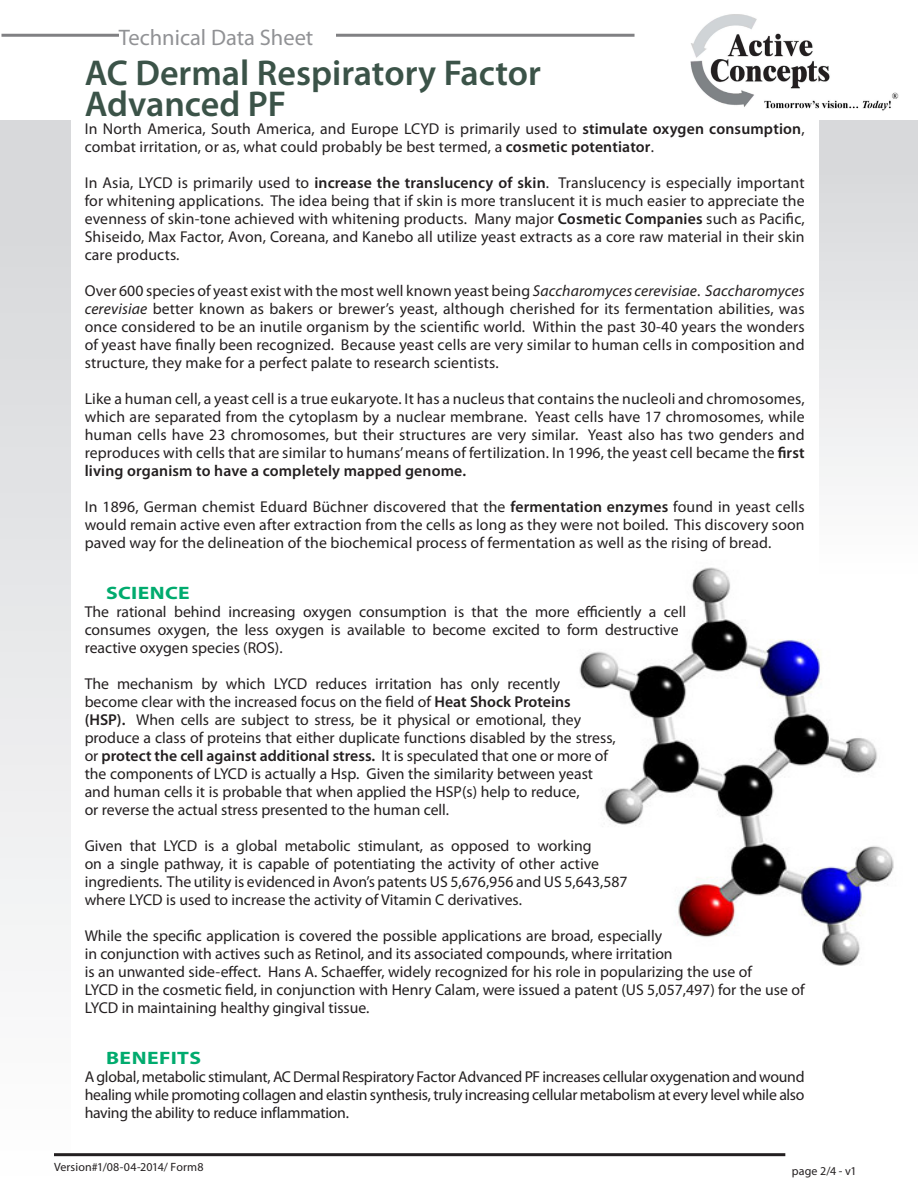
<style>
.page{position:relative;width:918px;height:1188px;background:#fff}
.page>*{position:absolute;margin:0;border:0;box-sizing:border-box;transform-origin:0 0}
.t1{font:600 36px/30.8px "Myriad Pro";color:#3b5348}
.t2{font:22.5px "Myriad Pro";color:#919295}
.t3{font:700 18px "Myriad Pro";letter-spacing:.02em;color:#00ab6e;scale:1.2 1}
.t4{font:15.75px/18px "Myriad Pro";color:#231f20}
.t5{font:12px "Myriad Pro";letter-spacing:.01em;color:#231f20}
.s1{font-weight:600}
.s2{font-style:italic}
</style>
<div class="page">
<img style="left:690px;top:14px;width:209px;height:97px">
<hr style="left:2px;top:34px;width:633px;height:3px;background:#808083">
<div style="left:119px;top:28px;width:217px;height:31px;background:#fff"></div>
<div style="left:819px;top:120px;width:99px;height:459px;background:linear-gradient(to bottom,#d4d5d8,#fefefe)"></div>
<div style="left:0;top:120px;width:71px;height:1068px;background:linear-gradient(to bottom,#d4d5d8,#fefefe)"></div>
<hr style="left:54px;top:1153px;width:731px;height:3px;background:#231f20">
<img style="left:579px;top:550px;width:323px;height:416px">
<p class="t2" style="left:119px;top:23px;width:196px">Technical Data Sheet</p>
<p class="t1" style="left:85px;top:57px;width:458px">AC Dermal Respiratory Factor<br>Advanced PF</p>
<p class="t4" style="left:85px;top:120px;width:722px">In North America, South America, and Europe LCYD is primarily used to <span class="s1">stimulate oxygen consumption</span>, combat irritation, or as, what could probably be best termed, a <span class="s1">cosmetic potentiator</span>.</p>
<p class="t4" style="left:85px;top:174px;width:722px;text-align:justify">In Asia, LYCD is primarily used to <span class="s1">increase the translucency of skin</span>. Translucency is especially important for whitening applications. The idea being that if skin is more translucent it is much easier to appreciate the evenness of skin-tone achieved with whitening products. Many major <span class="s1">Cosmetic Companies</span> such as Pacific, Shiseido, Max Factor, Avon, Coreana, and Kanebo all utilize yeast extracts as a core raw material in their skin care products.</p>
<p class="t4" style="left:85px;top:282px;width:722px;text-align:justify">Over 600 species of yeast exist with the most well known yeast being <span class="s2">Saccharomyces cerevisiae</span>. <span class="s2">Saccharomyces cerevisiae</span> better known as bakers or brewer’s yeast, although cherished for its fermentation abilities, was once considered to be an inutile organism by the scientific world. Within the past 30-40 years the wonders of yeast have finally been recognized. Because yeast cells are very similar to human cells in composition and structure, they make for a perfect palate to research scientists.</p>
<p class="t4" style="left:85px;top:390px;width:722px;text-align:justify">Like a human cell, a yeast cell is a true eukaryote. It has a nucleus that contains the nucleoli and chromosomes, which are separated from the cytoplasm by a nuclear membrane. Yeast cells have 17 chromosomes, while human cells have 23 chromosomes, but their structures are very similar. Yeast also has two genders and reproduces with cells that are similar to humans’ means of fertilization. In 1996, the yeast cell became the <span class="s1">first living organism to have a completely mapped genome.</span></p>
<p class="t4" style="left:85px;top:498px;width:722px;text-align:justify">In 1896, German chemist Eduard Büchner discovered that the <span class="s1">fermentation enzymes</span> found in yeast cells would remain active even after extraction from the cells as long as they were not boiled. This discovery soon paved way for the delineation of the biochemical process of fermentation as well as the rising of bread.</p>
<p class="t3" style="left:106px;top:582px;width:71px">SCIENCE</p>
<p class="t4" style="left:85px;top:603px;width:603px">The rational behind increasing oxygen consumption is that the more efficiently a cell consumes oxygen, the less oxygen is available to become excited to form destructive reactive oxygen species (ROS).</p>
<p class="t4" style="left:85px;top:675px;width:533px">The mechanism by which LYCD reduces irritation has only recently become clear with the increased focus on the field of <span class="s1">Heat Shock Proteins<br>(HSP).</span> When cells are subject to stress, be it physical or emotional, they produce a class of proteins that either duplicate functions disabled by the stress, or <span class="s1">protect the cell against additional stress.</span> It is speculated that one or more of the components of LYCD is actually a Hsp. Given the similarity between yeast and human cells it is probable that when applied the HSP(s) help to reduce,<br>or reverse the actual stress presented to the human cell.</p>
<p class="t4" style="left:85px;top:837px;width:544px">Given that LYCD is a global metabolic stimulant, as opposed to working<br>on a single pathway, it is capable of potentiating the activity of other active ingredients. The utility is evidenced in Avon’s patents US 5,676,956 and US 5,643,587 where LYCD is used to increase the activity of Vitamin C derivatives.</p>
<p class="t4" style="left:85px;top:927px;width:722px">While the specific application is covered the possible applications are broad, especially<br>in conjunction with actives such as Retinol, and its associated compounds, where irritation<br>is an unwanted side-effect. Hans A. Schaeffer, widely recognized for his role in popularizing the use of<br>LYCD in the cosmetic field, in conjunction with Henry Calam, were issued a patent (US 5,057,497) for the use of LYCD in maintaining healthy gingival tissue.</p>
<p class="t3" style="left:106px;top:1047px;width:81px">BENEFITS</p>
<p class="t4" style="left:85px;top:1068px;width:721px;text-align:justify">A global, metabolic stimulant, AC Dermal Respiratory Factor Advanced PF increases cellular oxygenation and wound healing while promoting collagen and elastin synthesis, truly increasing cellular metabolism at every level while also having the ability to reduce inflammation.</p>
<p class="t5" style="left:54px;top:1160px;width:151px">Version#1/08-04-2014/ Form8</p>
<p class="t5" style="left:792px;top:1164px;width:66px">page 2/4 - v1</p>
</div>
